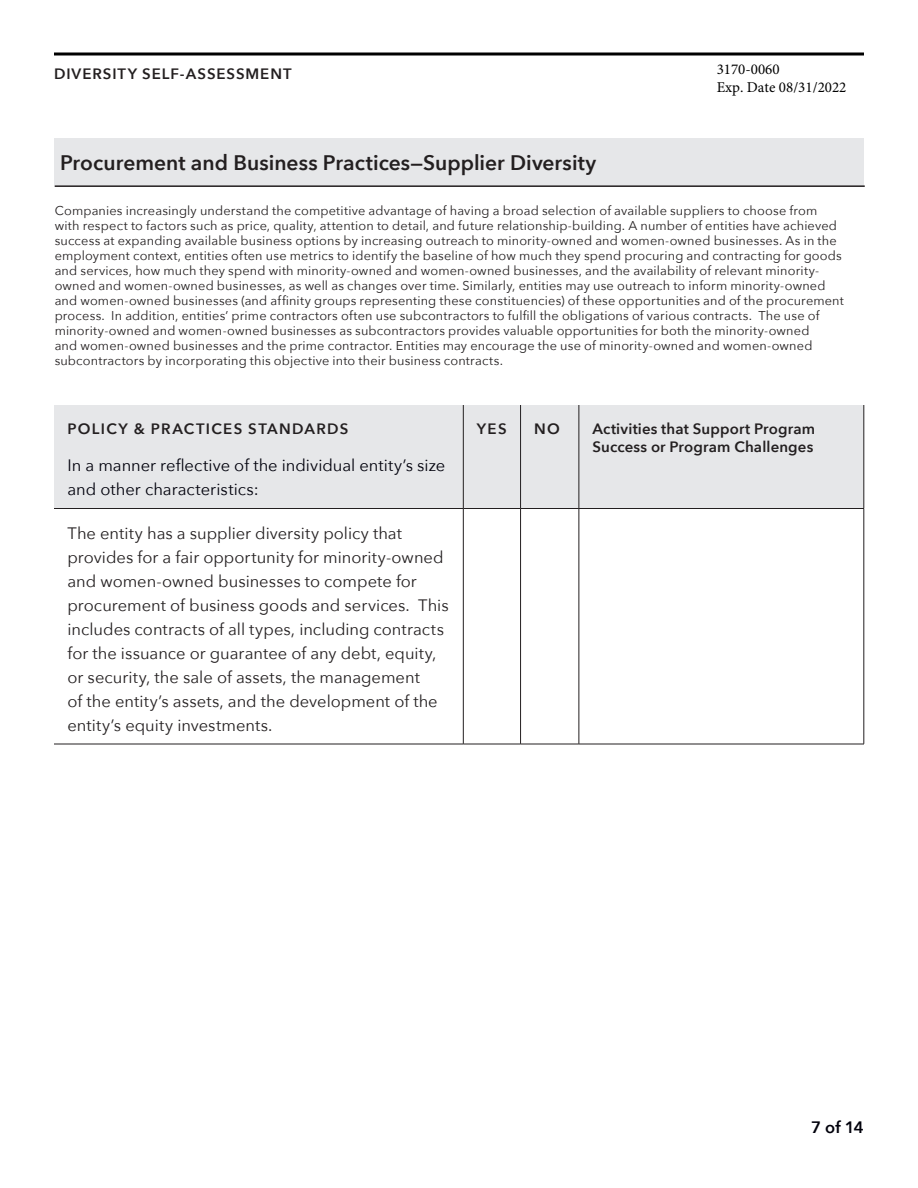
<style>
.page{position:relative;width:918px;height:1188px;background:#fff}
.page>*{position:absolute;margin:0;border:0;box-sizing:border-box;transform-origin:0 0}
.t1{font:600 21px "Avenir Next";color:#231f20}
.t2{font:16.5px/24px "Avenir Next";color:#231f20}
.t3{font:16.5px/24px "Avenir Next";color:#00000b}
.t4{font:600 16.5px "Avenir Next";color:#00000b}
.t5{font:600 15px/18px "Avenir Next";letter-spacing:.01em;color:#231f20;text-align:right}
.t6{font:15px/18px "Minion Pro";color:#000}
.t7{font:600 15px "Avenir Next";letter-spacing:.085em;color:#231f20}
.t8{font:600 15px "Avenir Next";letter-spacing:.06em;color:#231f20}
.t9{font:600 15px "Avenir Next";letter-spacing:.035em;color:#231f20}
.t10{font:12.75px/15px "Avenir Next";letter-spacing:.01em;color:#231f20}
.s1{color:#e6e7e9}
</style>
<div class="page">
<svg style="left:54px;top:52px;width:810px;height:4px;background:#3f3f3f"></svg>
<div style="left:54px;top:138px;width:810px;height:49px;background:#e6e7e9"></div>
<div style="left:54px;top:405px;width:810px;height:103px;background:#e6e7e9"></div>
<hr style="left:463px;top:508px;width:58px;height:1px;background:#231f20">
<hr style="left:463px;top:509px;width:1px;height:235px;background:#231f20">
<hr style="left:521px;top:508px;width:58px;height:1px;background:#231f20">
<hr style="left:520px;top:509px;width:1px;height:235px;background:#231f20">
<hr style="left:579px;top:508px;width:285px;height:1px;background:#231f20">
<hr style="left:579px;top:509px;width:1px;height:235px;background:#231f20">
<hr style="left:54px;top:744px;width:409px;height:1px;background:#231f20">
<hr style="left:463px;top:744px;width:58px;height:1px;background:#231f20">
<hr style="left:521px;top:744px;width:58px;height:1px;background:#231f20">
<hr style="left:579px;top:744px;width:285px;height:1px;background:#231f20">
<hr style="left:520px;top:405px;width:1px;height:103px;background:#231f20">
<hr style="left:579px;top:405px;width:1px;height:103px;background:#231f20">
<hr style="left:864px;top:405px;width:1px;height:103px;background:#231f20">
<hr style="left:463px;top:405px;width:1px;height:103px;background:#231f20">
<hr style="left:54px;top:508px;width:409px;height:1px;background:#231f20">
<hr style="left:864px;top:509px;width:1px;height:235px;background:#231f20">
<hr style="left:55px;top:185px;width:810px;height:2px;background:#231f20">
<p class="t8" style="left:54px;top:61px;width:239px">DIVERSITY SELF-ASSESSMENT</p>
<p class="t6" style="left:717px;top:60px;width:131px">3170-0060<br>Exp. Date 08/31/2022</p>
<h1 class="t1" style="left:60px;top:144px;width:538px">Procurement and Business Practices—Supplier Diversity</h1>
<p class="t10" style="left:55px;top:203px;width:791px">Companies increasingly understand the competitive advantage of having a broad selection of available suppliers to choose from with respect to factors such as price, quality, attention to detail, and future relationship-building. A number of entities have achieved success at expanding available business options by increasing outreach to minority-owned and women-owned businesses. As in the employment context, entities often use metrics to identify the baseline of how much they spend procuring and contracting for goods and services, how much they spend with minority-owned and women-owned businesses, and the availability of relevant minority&shy;owned and women-owned businesses, as well as changes over time. Similarly, entities may use outreach to inform minority-owned and women-owned businesses (and affinity groups representing these constituencies) of these opportunities and of the procurement process. In addition, entities’ prime contractors often use subcontractors to fulfill the obligations of various contracts. The use of minority-owned and women-owned businesses as subcontractors provides valuable opportunities for both the minority-owned<br>and women-owned businesses and the prime contractor. Entities may encourage the use of minority-owned and women-owned subcontractors by incorporating this objective into their business contracts.</p>
<p class="t7" style="left:68px;top:415px;width:282px">POLICY &amp; PRACTICES STANDARDS</p>
<p class="t3" style="left:68px;top:453px;width:379px">In a manner reflective of the individual entity’s size and other characteristics:</p>
<p class="t2" style="left:68px;top:520px;width:383px">The entity has a supplier diversity policy that provides for a fair opportunity for minority-owned and women-owned businesses to compete for procurement of business goods and services. This includes contracts of all types, including contracts for the issuance or guarantee of any debt, equity, or security, the sale of assets, the management<br>of the entity’s assets, and the development of the entity’s equity investments.</p>
<p class="t9" style="left:477px;top:415px;width:37px">YES<span class="s1">.</span></p>
<p class="t5" style="left:534px;top:419px;width:286px">NO<span class="s1">.</span> Activities that Support Program<br>Success or Program Challenges<span class="s1">.</span></p>
<p class="t4" style="left:811px;top:1113px;width:54px">7 of 14</p>
</div>
